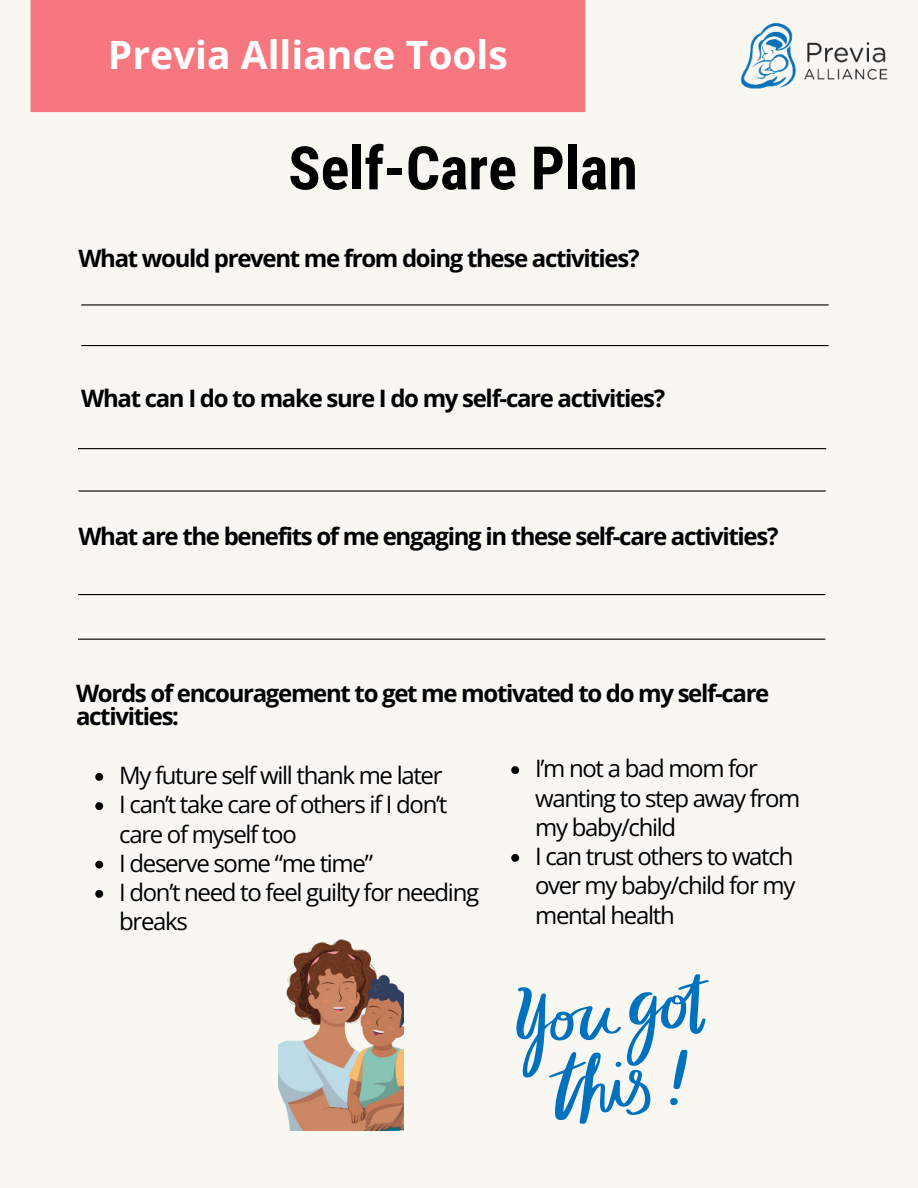
<style>
.page{position:relative;width:918px;height:1188px;background:#f8f7f2}
.page>*{position:absolute;margin:0;border:0;box-sizing:border-box;transform-origin:0 0}
.t1{font:700 60px "Roboto Condensed";color:#000}
.t2{font:700 39px "Open Sans";color:#fff}
.t3{font:24px/29.2px "Open Sans";letter-spacing:-.055em;color:#000}
.t4{font:700 24px/23.7px "Open Sans";letter-spacing:-.055em;color:#000}
</style>
<div class="page">
<div style="left:31px;top:0;width:554px;height:112px;background:#f77781"></div>
<hr style="left:78px;top:448px;width:748px;height:1px;background:#000">
<hr style="left:78px;top:490px;width:748px;height:2px;background:#000">
<hr style="left:78px;top:594px;width:747px;height:1px;background:#000">
<hr style="left:78px;top:639px;width:747px;height:1px;background:#000">
<img style="left:740px;top:23px;width:148px;height:66px">
<hr style="left:81px;top:304px;width:748px;height:2px;background:#000">
<hr style="left:81px;top:345px;width:748px;height:1px;background:#000">
<img style="left:278px;top:939px;width:125px;height:191px">
<svg style="left:516px;top:974px;width:193px;height:149px"></svg>
<svg style="left:95px;top:773px;width:8px;height:8px"></svg>
<svg style="left:95px;top:802px;width:8px;height:8px"></svg>
<svg style="left:95px;top:861px;width:8px;height:8px"></svg>
<svg style="left:95px;top:890px;width:8px;height:8px"></svg>
<svg style="left:511px;top:766px;width:8px;height:8px"></svg>
<svg style="left:511px;top:854px;width:8px;height:8px"></svg>
<h2 class="t2" style="left:108px;top:27px;width:402px">Previa Alliance Tools</h2>
<h1 class="t1" style="left:288px;top:126px;width:351px">Self-Care Plan</h1>
<p class="t4" style="left:78px;top:245px;width:563px">What would prevent me from doing these activities?</p>
<p class="t4" style="left:81px;top:385px;width:585px">What can I do to make sure I do my self-care activities?</p>
<p class="t4" style="left:78px;top:524px;width:702px">What are the benefits of me engaging in these self-care activities?</p>
<p class="t4" style="left:76px;top:680px;width:695px">Words of encouragement to get me motivated to do my self-care activities:</p>
<p class="t3" style="left:119px;top:760px;width:361px">My future self will thank me later<br>I can’t take care of others if I don’t care of myself too<br>I deserve some “me time”<br>I don’t need to feel guilty for needing breaks</p>
<p class="t3" style="left:535px;top:754px;width:267px">I’m not a bad mom for wanting to step away from my baby/child<br>I can trust others to watch over my baby/child for my mental health</p>
</div>
